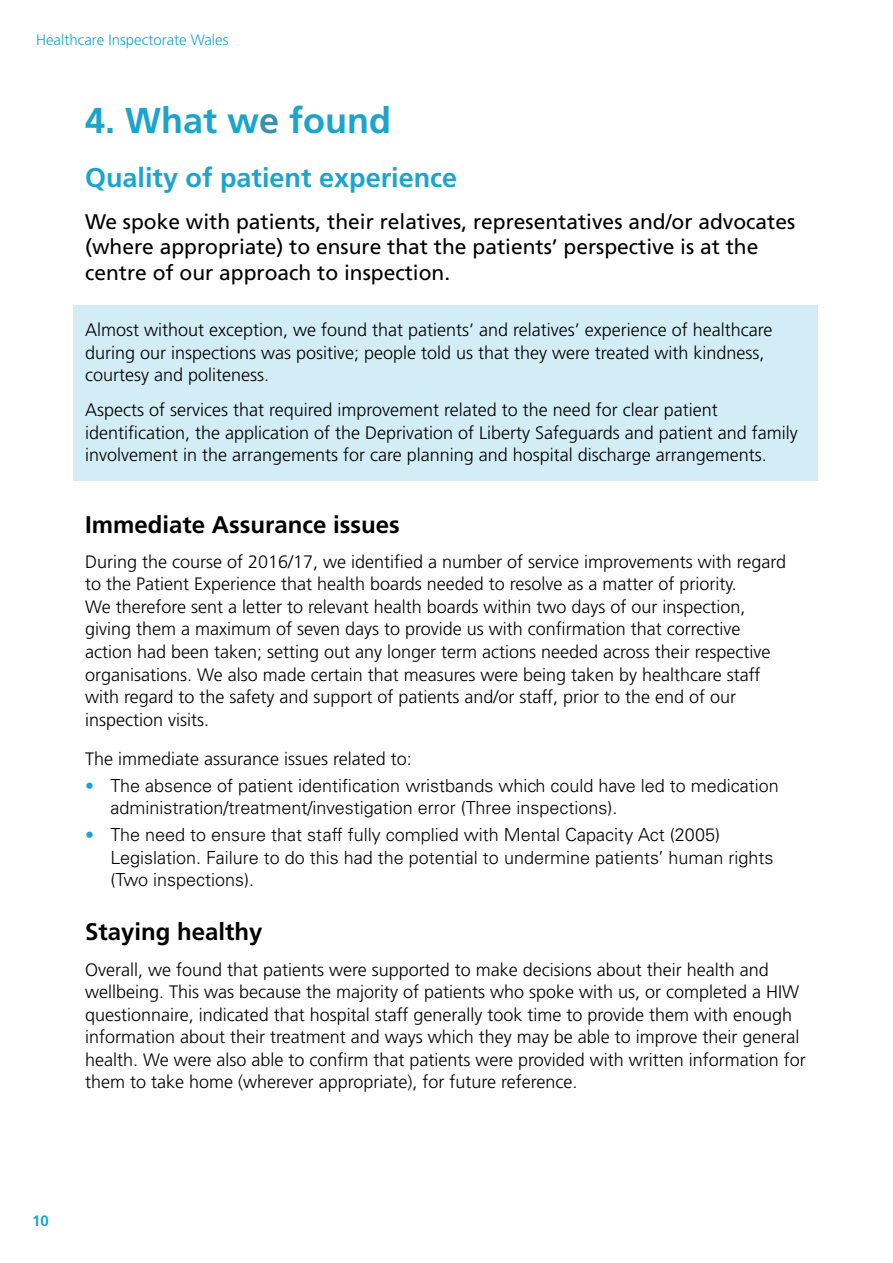
<style>
.page{position:relative;width:893px;height:1263px;background:#fff}
.page>*{position:absolute;margin:0;border:0;box-sizing:border-box;transform-origin:0 0}
.H2_chapter_titles{font:700 36px "Frutiger LT Std";color:#1ca5cc}
.H3_sub_chat_title{font:700 27px "Frutiger LT Std";color:#1ca5cc}
.H4_bold_sub_heading{font:700 24px "Frutiger LT Std";color:#000}
.larger_text{font:21px/25.2px "Frutiger LT Std";color:#000}
.p_-_text{font:300 18px/22.5px "Frutiger LT Std";color:#000}
.p-_2_spaces{font:300 18px/22.5px "Frutiger LT Std";color:#000}
.t1{font:300 18px/22.5px "Univers LT Std";color:#000}
.Line_before_bullets{font:300 18px "Frutiger LT Std";color:#000}
.t2{font:300 15px "Frutiger LT Std";color:#1ca5cc}
.t3{font:700 15px "Frutiger LT Std";color:#1ca5cc}
.s1{color:#3990b0}
.s2{font-family:"Frutiger LT Std";font-weight:700;color:#1ca5cc}
</style>
<div class="page">
<div style="left:73px;top:305px;width:744px;height:175px;background:#d2edf5"></div>
<p class="t2" style="left:36px;top:32px;width:194px">Healthcare Inspectorate Wales</p>
<h2 class="H2_chapter_titles" style="left:85px;top:100px;width:308px">4. What w<span class="s1">e</span> found</h2>
<h3 class="H3_sub_chat_title" style="left:85px;top:162px;width:374px">Quality of patient experience</h3>
<p class="larger_text" style="left:85px;top:209px;width:712px">We spoke with patients, their relatives, representatives and/or advocates (where appropriate) to ensure that the patients’ perspective is at the centre of our approach to inspection.</p>
<p class="p-_2_spaces" style="left:85px;top:319px;width:689px">Almost without exception, we found that patients’ and relatives’ experience of healthcare during our inspections was positive; people told us that they were treated with kindness, courtesy and politeness.</p>
<p class="p-_2_spaces" style="left:85px;top:399px;width:714px">Aspects of services that required improvement related to the need for clear patient identification, the application of the Deprivation of Liberty Safeguards and patient and family involvement in the arrangements for care planning and hospital discharge arrangements.</p>
<h4 class="H4_bold_sub_heading" style="left:85px;top:510px;width:316px">Immediate Assurance issues</h4>
<p class="p_-_text" style="left:85px;top:551px;width:703px">During the course of 2016/17, we identified a number of service improvements with regard to the Patient Experience that health boards needed to resolve as a matter of priority.<br>We therefore sent a letter to relevant health boards within two days of our inspection, giving them a maximum of seven days to provide us with confirmation that corrective action had been taken; setting out any longer term actions needed across their respective organisations. We also made certain that measures were being taken by healthcare staff with regard to the safety and support of patients and/or staff, prior to the end of our inspection visits.</p>
<p class="Line_before_bullets" style="left:85px;top:749px;width:328px">The immediate assurance issues related to:</p>
<p class="t1" style="left:111px;top:774px;width:670px;text-indent:-26px"><span class="s2">•</span> The absence of patient identification wristbands which could have led to medication administration/treatment/investigation error (Three inspections).</p>
<p class="t1" style="left:111px;top:823px;width:664px;text-indent:-26px"><span class="s2">•</span> The need to ensure that staff fully complied with Mental Capacity Act (2005)<br>Legislation. Failure to do this had the potential to undermine patients’ human rights (Two inspections).</p>
<h4 class="H4_bold_sub_heading" style="left:85px;top:918px;width:179px">Staying healthy</h4>
<p class="p_-_text" style="left:85px;top:958px;width:722px">Overall, we found that patients were supported to make decisions about their health and wellbeing. This was because the majority of patients who spoke with us, or completed a HIW questionnaire, indicated that hospital staff generally took time to provide them with enough information about their treatment and ways which they may be able to improve their general health. We were also able to confirm that patients were provided with written information for them to take home (wherever appropriate), for future reference.</p>
<p class="t3" style="left:32px;top:1212px;width:18px">10</p>
</div>
